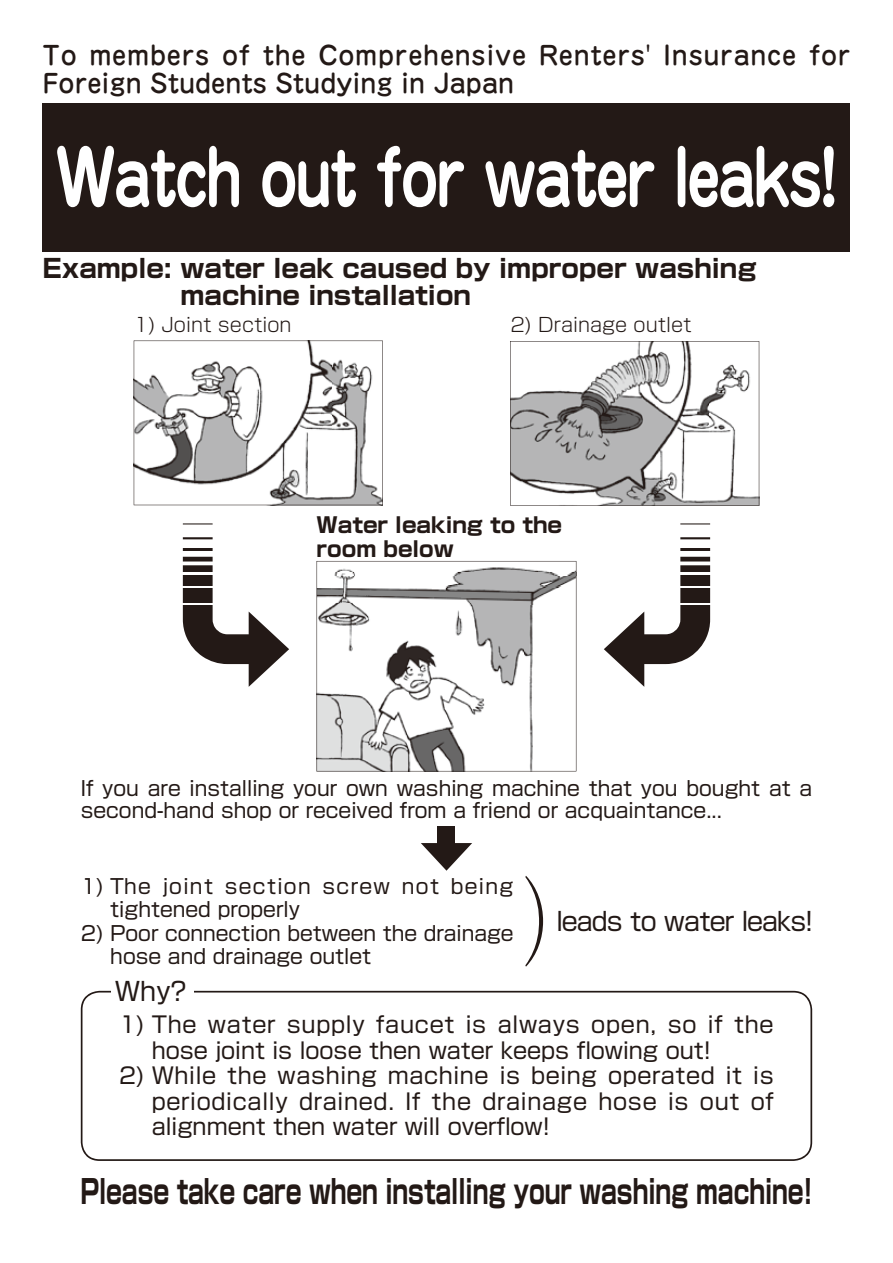
<style>
.page{position:relative;width:893px;height:1263px;background:#fff}
.page>*{position:absolute;margin:0;border:0;box-sizing:border-box;transform-origin:0 0}
.t1{font:93.9px "Ryumin Pro";color:#231916;scale:.77 1}
.t2{font:700 74.4px "Jun 501 Pro";letter-spacing:-.04em;color:#fff;scale:.81 1}
.t3{font:700 33px "Shin Go Pro";letter-spacing:-.005em;color:#231916;scale:.7 1}
.t4{font:700 25.5px/27.6px "Shin Go Pro";color:#231916}
.t5{font:500 25.5px "Jun 34 Pro";letter-spacing:.025em;color:#231916}
.t6{font:500 25.5px/27.6px "Jun 34 Pro";color:#231916}
.t7{font:25.5px "Shin Go Pro";letter-spacing:-.035em;color:#231916}
.t8{font:22.35px "Shin Go Pro";letter-spacing:.025em;color:#231916}
.t9{font:22.35px/25.5px "Shin Go Pro";color:#231916}
.t10{font:700 21.3px/23.4px "Shin Go Pro";color:#231916}
.t11{font:20.25px/22.4px "Shin Go Pro";color:#231916}
.t12{font:20.25px "Shin Go Pro";letter-spacing:.07em;color:#231916}
.t13{font:300 19.2px "Shin Go Pro";color:#231916}
</style>
<div class="page">
<div style="left:43px;top:103px;width:807px;height:149px;background:#231916"></div>
<svg style="left:81px;top:991px;width:731px;height:170px"></svg>
<div style="left:111px;top:978px;width:82px;height:25px;background:#fff"></div>
<div style="left:438px;top:826px;width:17px;height:28px;background:#231916"></div>
<svg style="left:421px;top:843px;width:51px;height:28px"></svg>
<svg style="left:134px;top:341px;width:249px;height:164px"></svg>
<svg style="left:510px;top:341px;width:249px;height:165px"></svg>
<svg style="left:182px;top:523px;width:529px;height:164px"></svg>
<hr style="left:169px;top:572px;width:547px;height:3px;background:#fff">
<hr style="left:169px;top:586px;width:547px;height:1px;background:#fff">
<hr style="left:169px;top:604px;width:547px;height:1px;background:#fff">
<svg style="left:317px;top:561px;width:259px;height:210px"></svg>
<p class="t5" style="left:89px;top:35px;width:121px">members</p>
<p class="t5" style="left:222px;top:35px;width:30px">of</p>
<p class="t5" style="left:263px;top:35px;width:44px">the</p>
<p class="t5" style="left:318px;top:35px;width:209px">Comprehensive</p>
<p class="t6" style="left:43px;top:39px;width:473px">To<br>Foreign Students Studying in Japan</p>
<p class="t5" style="left:539px;top:35px;width:113px">Renters'</p>
<p class="t5" style="left:663px;top:35px;width:135px">Insurance</p>
<p class="t5" style="left:809px;top:35px;width:43px">for</p>
<h2 class="t2" style="left:55px;top:119px;width:968px">Watch out for water leaks!</h2>
<p class="t4" style="left:180px;top:251px;width:578px;text-indent:-138px">Example: water leak caused by improper washing machine installation</p>
<p class="t13" style="left:510px;top:308px;width:183px">2) Drainage outlet</p>
<p class="t13" style="left:134px;top:309px;width:159px">1) Joint section</p>
<p class="t10" style="left:317px;top:511px;width:247px">Water leaking to the room below</p>
<p class="t11" style="left:81px;top:775px;width:733px">If you are installing your own washing machine that you bought at a second-hand shop or received from a friend or acquaintance...</p>
<p class="t11" style="left:110px;top:872px;width:191px;line-height:23.4px;text-indent:-30px">1) The<br>tightened properly</p>
<p class="t11" style="left:81px;top:919px;width:434px">2) Poor connection between the drainage</p>
<p class="t11" style="left:163px;top:872px;width:52px">joint</p>
<p class="t12" style="left:225px;top:869px;width:88px">section</p>
<p class="t11" style="left:451px;top:872px;width:64px">being</p>
<p class="t11" style="left:402px;top:872px;width:39px">not</p>
<p class="t11" style="left:322px;top:872px;width:69px">screw</p>
<p class="t11" style="left:110px;top:943px;width:262px">hose and drainage outlet</p>
<p class="t7" style="left:115px;top:970px;width:73px">Why?</p>
<h1 class="t1" style="left:521px;top:848px;width:95px">）</h1>
<p class="t7" style="left:556px;top:900px;width:258px">leads to water leaks!</p>
<p class="t8" style="left:376px;top:1006px;width:80px">faucet</p>
<p class="t8" style="left:708px;top:1006px;width:16px">if</p>
<p class="t9" style="left:152px;top:1009px;width:560px;text-indent:-33px">1) The<br>hose joint is loose then water keeps flowing out!</p>
<p class="t8" style="left:287px;top:1006px;width:80px">supply</p>
<p class="t8" style="left:466px;top:1006px;width:22px">is</p>
<p class="t8" style="left:498px;top:1006px;width:84px">always</p>
<p class="t8" style="left:208px;top:1006px;width:69px">water</p>
<p class="t8" style="left:591px;top:1006px;width:66px">open,</p>
<p class="t8" style="left:668px;top:1006px;width:30px">so</p>
<p class="t8" style="left:734px;top:1006px;width:41px">the</p>
<p class="t8" style="left:119px;top:1057px;width:99px">2) While</p>
<p class="t8" style="left:227px;top:1057px;width:41px">the</p>
<p class="t8" style="left:278px;top:1057px;width:101px">washing</p>
<p class="t8" style="left:388px;top:1057px;width:102px">machine</p>
<p class="t8" style="left:500px;top:1057px;width:22px">is</p>
<p class="t8" style="left:531px;top:1057px;width:67px">being</p>
<p class="t8" style="left:608px;top:1057px;width:108px">operated</p>
<p class="t8" style="left:726px;top:1057px;width:18px">it</p>
<p class="t8" style="left:753px;top:1057px;width:22px">is</p>
<p class="t8" style="left:406px;top:1083px;width:16px">If</p>
<p class="t8" style="left:751px;top:1083px;width:25px">of</p>
<p class="t9" style="left:152px;top:1086px;width:400px">periodically<br>alignment then water will overflow!</p>
<h3 class="t3" style="left:80px;top:1165px;width:1047px">Please take care when installing your washing machine!</h3>
<p class="t8" style="left:299px;top:1083px;width:97px">drained.</p>
<p class="t8" style="left:432px;top:1083px;width:41px">the</p>
<p class="t8" style="left:482px;top:1083px;width:106px">drainage</p>
<p class="t8" style="left:598px;top:1083px;width:60px">hose</p>
<p class="t8" style="left:668px;top:1083px;width:22px">is</p>
<p class="t8" style="left:700px;top:1083px;width:41px">out</p>
</div>
